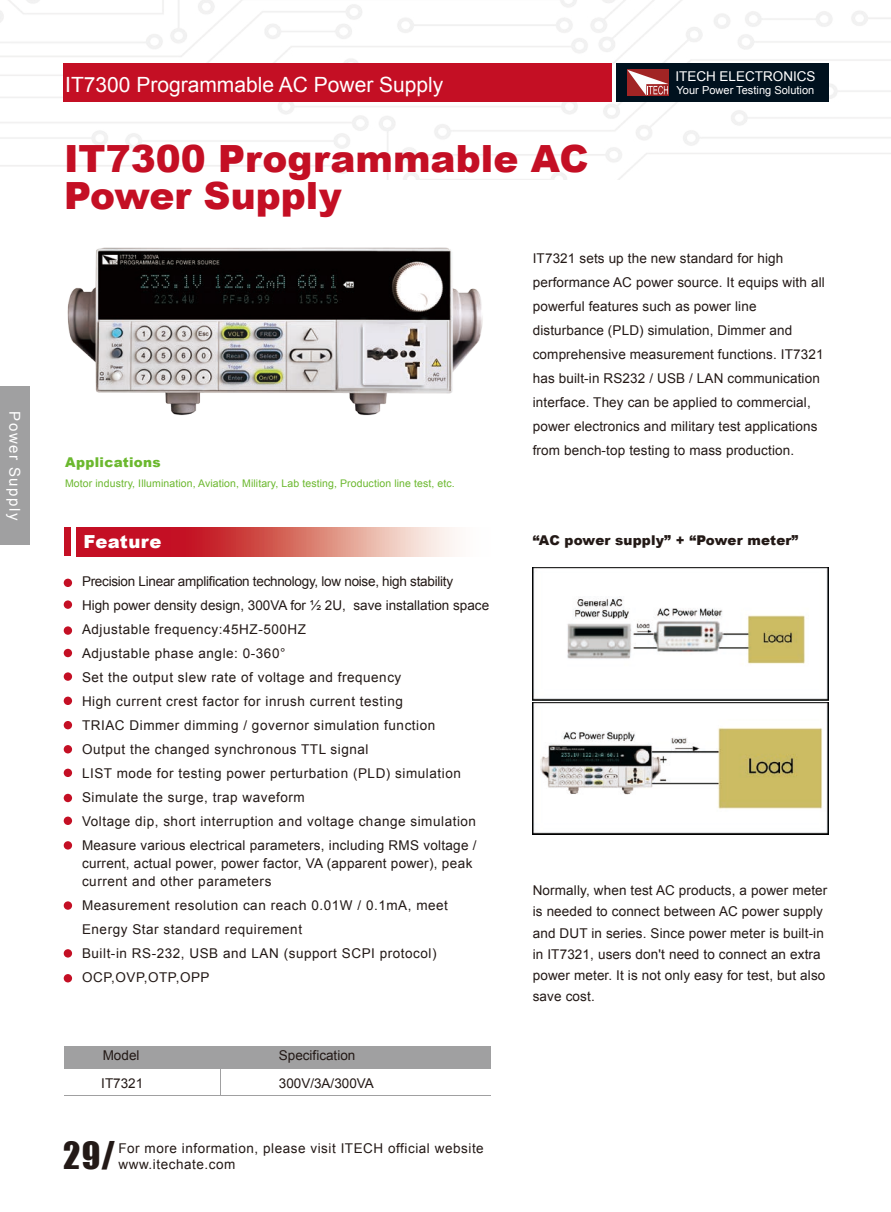
<style>
.page{position:relative;width:891px;height:1212px;background:#fff}
.page>*{position:absolute;margin:0;border:0;box-sizing:border-box;transform-origin:0 0}
.t1{font:900 37.5px/37.5px "Arial";color:#c40f24}
.t2{font:34.5px "Impact";color:#231916}
.t3{font:21px "Arial";color:#fff}
.t4{font:900 18px "Arial";letter-spacing:.025em;color:#fff}
.t5{font:15px "Arial";letter-spacing:.1em;color:#fff}
.t6{font:13.5px/24px "Arial";letter-spacing:.04em;color:#231916}
.t7{font:13.5px/24px "Arial";letter-spacing:.02em;color:#231916}
.t8{font:900 13.5px "Arial";letter-spacing:.01em;color:#231916}
.t9{font:13.5px "Arial";color:#231916}
.t10{font:13.5px "Arial";color:#fff}
.t11{font:900 13.5px "Arial";letter-spacing:.025em;color:#6bb82e}
.t12{font:11.1px "Arial";color:#fff}
.t13{font:10.5px "Arial";letter-spacing:.01em;color:#6bb82e}
</style>
<div class="page">
<img style="left:0;top:0;width:891px;height:180px">
<div style="left:616px;top:64px;width:213px;height:38px;background:#00111e"></div>
<svg style="left:627px;top:70px;width:42px;height:26px"></svg>
<div style="left:64px;top:64px;width:548px;height:38px;background:#c40f24"></div>
<div style="left:64px;top:579px;width:8px;height:8px;background:#c40f24;border-radius:50%"></div>
<div style="left:64px;top:600px;width:8px;height:9px;background:#c40f24;border-radius:50%"></div>
<div style="left:64px;top:649px;width:8px;height:8px;background:#c40f24;border-radius:50%"></div>
<div style="left:64px;top:626px;width:8px;height:9px;background:#c40f24;border-radius:50%"></div>
<div style="left:64px;top:672px;width:8px;height:9px;background:#c40f24;border-radius:50%"></div>
<div style="left:64px;top:697px;width:8px;height:8px;background:#c40f24;border-radius:50%"></div>
<div style="left:64px;top:721px;width:8px;height:8px;background:#c40f24;border-radius:50%"></div>
<div style="left:64px;top:745px;width:8px;height:8px;background:#c40f24;border-radius:50%"></div>
<div style="left:64px;top:769px;width:8px;height:8px;background:#c40f24;border-radius:50%"></div>
<div style="left:64px;top:794px;width:8px;height:8px;background:#c40f24;border-radius:50%"></div>
<div style="left:64px;top:816px;width:8px;height:9px;background:#c40f24;border-radius:50%"></div>
<div style="left:64px;top:841px;width:8px;height:8px;background:#c40f24;border-radius:50%"></div>
<div style="left:64px;top:901px;width:8px;height:9px;background:#c40f24;border-radius:50%"></div>
<div style="left:64px;top:949px;width:8px;height:8px;background:#c40f24;border-radius:50%"></div>
<div style="left:64px;top:974px;width:8px;height:8px;background:#c40f24;border-radius:50%"></div>
<div style="left:64px;top:528px;width:6px;height:28px;background:#c40f24"></div>
<svg style="left:76px;top:528px;width:379px;height:28px;background:#d66364"></svg>
<div style="left:64px;top:1046px;width:426px;height:22px;background:#a0a0a1"></div>
<img style="left:67px;top:247px;width:416px;height:169px">
<hr style="left:64px;top:1095px;width:426px;height:1px;background:#a0a0a1">
<hr style="left:220px;top:1050px;width:1px;height:45px;background:#a0a0a1">
<img style="left:533px;top:702px;width:296px;height:132px">
<img style="left:533px;top:568px;width:296px;height:132px">
<div style="left:0;top:386px;width:30px;height:159px;background:#a0a0a1"></div>
<p class="t5" style="left:25px;top:411px;width:111px;rotate:90deg">Power Supply</p>
<p class="t10" style="left:675px;top:68px;width:142px">ITECH ELECTRONICS</p>
<p class="t3" style="left:65px;top:71px;width:380px">IT7300 Programmable AC Power Supply</p>
<p class="t12" style="left:677px;top:83px;width:139px">Your Power Testing Solution</p>
<p class="t1" style="left:64px;top:138px;width:526px">IT7300 Programmable AC<br>Power Supply</p>
<p class="t11" style="left:65px;top:452px;width:97px">Applications</p>
<p class="t13" style="left:65px;top:477px;width:391px">Motor industry, Illumination, Aviation, Military, Lab testing, Production line test, etc.</p>
<p class="t7" style="left:533px;top:247px;width:294px">IT7321 sets up the new standard for high performance AC power source. It equips with all powerful features such as power line disturbance (PLD) simulation, Dimmer and comprehensive measurement functions. IT7321 has built-in RS232 / USB / LAN communication interface. They can be applied to commercial, power electronics and military test applications from bench-top testing to mass production.</p>
<p class="t4" style="left:84px;top:529px;width:79px">Feature</p>
<p class="t8" style="left:533px;top:531px;width:267px">“AC power supply” + “Power meter”</p>
<p class="t6" style="left:82px;top:569px;width:409px">Precision Linear amplification technology, low noise, high stability<br>High power density design, 300VA for ½ 2U, save installation space Adjustable frequency:45HZ-500HZ<br>Adjustable phase angle: 0-360°<br>Set the output slew rate of voltage and frequency<br>High current crest factor for inrush current testing<br>TRIAC Dimmer dimming / governor simulation function<br>Output the changed synchronous TTL signal<br>LIST mode for testing power perturbation (PLD) simulation Simulate the surge, trap waveform<br>Voltage dip, short interruption and voltage change simulation Measure various electrical parameters, including RMS voltage /</p>
<p class="t7" style="left:82px;top:854px;width:392px;line-height:18px">current, actual power, power factor, VA (apparent power), peak current and other parameters</p>
<p class="t6" style="left:82px;top:893px;width:367px">Measurement resolution can reach 0.01W / 0.1mA, meet Energy Star standard requirement<br>Built-in RS-232, USB and LAN (support SCPI protocol)<br>OCP,OVP,OTP,OPP</p>
<p class="t7" style="left:103px;top:1043px;width:38px">Model</p>
<p class="t9" style="left:279px;top:1046px;width:78px">Specification</p>
<p class="t7" style="left:101px;top:1071px;width:44px">IT7321</p>
<p class="t9" style="left:279px;top:1074px;width:97px">300V/3A/300VA</p>
<p class="t2" style="left:63px;top:1128px;width:54px">29/</p>
<p class="t6" style="left:118px;top:1140px;width:367px;line-height:16.5px">For more information, please visit ITECH official website www.itechate.com</p>
<p class="t7" style="left:533px;top:880px;width:296px;line-height:21px">Normally, when test AC products, a power meter is needed to connect between AC power supply and DUT in series. Since power meter is built-in in IT7321, users don't need to connect an extra power meter. It is not only easy for test, but also save cost.</p>
</div>
